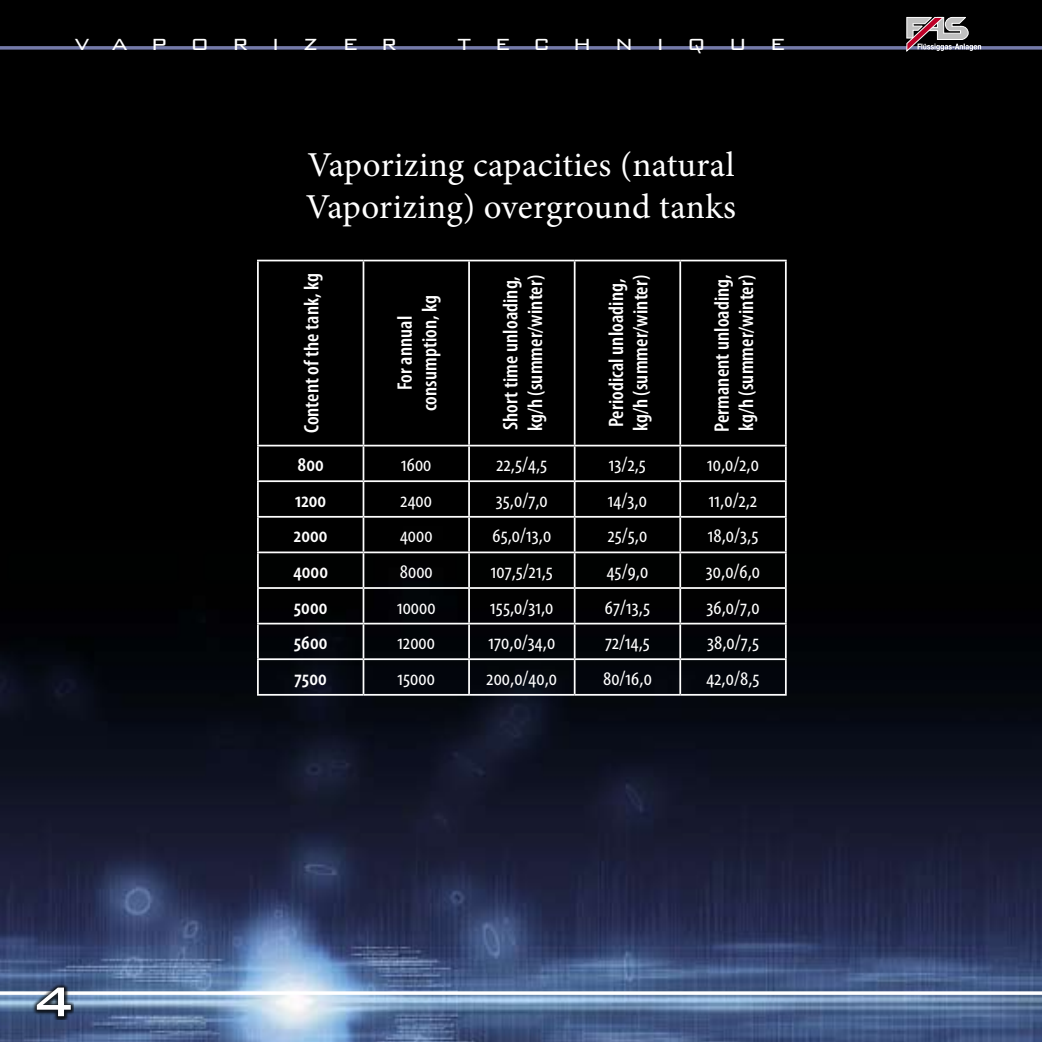
<style>
.page{position:relative;width:1042px;height:1042px;background:#000}
.page>*{position:absolute;margin:0;border:0;box-sizing:border-box;transform-origin:0 0}
.t1{font:54.25px "Bank Gothic Medium C";color:#fff}
.t2{font:35px/42px "Minion Pro";letter-spacing:.01em;color:#fff}
.t3{font:26.25px "Bank Gothic Light C";letter-spacing:.9em;color:#fff}
.t4{font:condensed 21px "Myriad Pro";letter-spacing:.005em;color:#fff}
.t5{font:600 condensed 21px/24.5px "Myriad Pro";letter-spacing:.005em;color:#fff}
</style>
<div class="page">
<img style="left:0;top:442px;width:1042px;height:600px">
<svg style="left:0;top:46px;width:1042px;height:4px;background:#656a93"></svg>
<svg style="left:0;top:991px;width:1042px;height:4px;background:#ebeef3"></svg>
<div style="left:31px;top:981px;width:43px;height:38px;background:#000;opacity:.8"></div>
<svg style="left:906px;top:17px;width:75px;height:35px"></svg>
<hr style="left:257px;top:260px;width:106px;height:1px;background:#fff">
<hr style="left:257px;top:261px;width:2px;height:184px;background:#fff">
<hr style="left:363px;top:260px;width:106px;height:1px;background:#fff">
<hr style="left:363px;top:261px;width:1px;height:184px;background:#fff">
<hr style="left:469px;top:260px;width:106px;height:1px;background:#fff">
<hr style="left:468px;top:261px;width:2px;height:184px;background:#fff">
<hr style="left:575px;top:260px;width:105px;height:1px;background:#fff">
<hr style="left:574px;top:261px;width:1px;height:184px;background:#fff">
<hr style="left:680px;top:260px;width:107px;height:1px;background:#fff">
<hr style="left:679px;top:261px;width:2px;height:184px;background:#fff">
<hr style="left:785px;top:261px;width:2px;height:184px;background:#fff">
<hr style="left:257px;top:445px;width:106px;height:1px;background:#fff">
<hr style="left:257px;top:446px;width:2px;height:34px;background:#fff">
<hr style="left:363px;top:445px;width:106px;height:1px;background:#fff">
<hr style="left:363px;top:446px;width:1px;height:34px;background:#fff">
<hr style="left:469px;top:445px;width:106px;height:1px;background:#fff">
<hr style="left:468px;top:446px;width:2px;height:34px;background:#fff">
<hr style="left:575px;top:445px;width:105px;height:1px;background:#fff">
<hr style="left:574px;top:446px;width:1px;height:34px;background:#fff">
<hr style="left:680px;top:445px;width:107px;height:1px;background:#fff">
<hr style="left:679px;top:446px;width:2px;height:34px;background:#fff">
<hr style="left:785px;top:446px;width:2px;height:34px;background:#fff">
<hr style="left:257px;top:480px;width:106px;height:2px;background:#fff">
<hr style="left:257px;top:482px;width:2px;height:34px;background:#fff">
<hr style="left:363px;top:480px;width:106px;height:2px;background:#fff">
<hr style="left:363px;top:482px;width:1px;height:34px;background:#fff">
<hr style="left:469px;top:480px;width:106px;height:2px;background:#fff">
<hr style="left:468px;top:482px;width:2px;height:34px;background:#fff">
<hr style="left:575px;top:480px;width:105px;height:2px;background:#fff">
<hr style="left:574px;top:482px;width:1px;height:34px;background:#fff">
<hr style="left:680px;top:480px;width:107px;height:2px;background:#fff">
<hr style="left:679px;top:482px;width:2px;height:34px;background:#fff">
<hr style="left:785px;top:482px;width:2px;height:34px;background:#fff">
<hr style="left:257px;top:516px;width:106px;height:2px;background:#fff">
<hr style="left:257px;top:518px;width:2px;height:33px;background:#fff">
<hr style="left:363px;top:516px;width:106px;height:2px;background:#fff">
<hr style="left:363px;top:518px;width:1px;height:33px;background:#fff">
<hr style="left:469px;top:516px;width:106px;height:2px;background:#fff">
<hr style="left:468px;top:518px;width:2px;height:33px;background:#fff">
<hr style="left:575px;top:516px;width:105px;height:2px;background:#fff">
<hr style="left:574px;top:518px;width:1px;height:33px;background:#fff">
<hr style="left:680px;top:516px;width:107px;height:2px;background:#fff">
<hr style="left:679px;top:518px;width:2px;height:33px;background:#fff">
<hr style="left:785px;top:518px;width:2px;height:33px;background:#fff">
<hr style="left:257px;top:551px;width:106px;height:2px;background:#fff">
<hr style="left:257px;top:553px;width:2px;height:34px;background:#fff">
<hr style="left:363px;top:551px;width:106px;height:2px;background:#fff">
<hr style="left:363px;top:553px;width:1px;height:34px;background:#fff">
<hr style="left:469px;top:551px;width:106px;height:2px;background:#fff">
<hr style="left:468px;top:553px;width:2px;height:34px;background:#fff">
<hr style="left:575px;top:551px;width:105px;height:2px;background:#fff">
<hr style="left:574px;top:553px;width:1px;height:34px;background:#fff">
<hr style="left:680px;top:551px;width:107px;height:2px;background:#fff">
<hr style="left:679px;top:553px;width:2px;height:34px;background:#fff">
<hr style="left:785px;top:553px;width:2px;height:34px;background:#fff">
<hr style="left:257px;top:587px;width:106px;height:2px;background:#fff">
<hr style="left:257px;top:589px;width:2px;height:34px;background:#fff">
<hr style="left:363px;top:587px;width:106px;height:2px;background:#fff">
<hr style="left:363px;top:589px;width:1px;height:34px;background:#fff">
<hr style="left:469px;top:587px;width:106px;height:2px;background:#fff">
<hr style="left:468px;top:589px;width:2px;height:34px;background:#fff">
<hr style="left:575px;top:587px;width:105px;height:2px;background:#fff">
<hr style="left:574px;top:589px;width:1px;height:34px;background:#fff">
<hr style="left:680px;top:587px;width:107px;height:2px;background:#fff">
<hr style="left:679px;top:589px;width:2px;height:34px;background:#fff">
<hr style="left:785px;top:589px;width:2px;height:34px;background:#fff">
<hr style="left:257px;top:623px;width:106px;height:1px;background:#fff">
<hr style="left:257px;top:624px;width:2px;height:34px;background:#fff">
<hr style="left:363px;top:623px;width:106px;height:1px;background:#fff">
<hr style="left:363px;top:624px;width:1px;height:34px;background:#fff">
<hr style="left:469px;top:623px;width:106px;height:1px;background:#fff">
<hr style="left:468px;top:624px;width:2px;height:34px;background:#fff">
<hr style="left:575px;top:623px;width:105px;height:1px;background:#fff">
<hr style="left:574px;top:624px;width:1px;height:34px;background:#fff">
<hr style="left:680px;top:623px;width:107px;height:1px;background:#fff">
<hr style="left:679px;top:624px;width:2px;height:34px;background:#fff">
<hr style="left:785px;top:624px;width:2px;height:34px;background:#fff">
<hr style="left:257px;top:658px;width:106px;height:2px;background:#fff">
<hr style="left:257px;top:660px;width:2px;height:34px;background:#fff">
<hr style="left:363px;top:658px;width:106px;height:2px;background:#fff">
<hr style="left:363px;top:660px;width:1px;height:34px;background:#fff">
<hr style="left:469px;top:658px;width:106px;height:2px;background:#fff">
<hr style="left:468px;top:660px;width:2px;height:34px;background:#fff">
<hr style="left:575px;top:658px;width:105px;height:2px;background:#fff">
<hr style="left:574px;top:660px;width:1px;height:34px;background:#fff">
<hr style="left:680px;top:658px;width:107px;height:2px;background:#fff">
<hr style="left:679px;top:660px;width:2px;height:34px;background:#fff">
<hr style="left:785px;top:660px;width:2px;height:34px;background:#fff">
<hr style="left:257px;top:694px;width:106px;height:2px;background:#fff">
<hr style="left:363px;top:694px;width:106px;height:2px;background:#fff">
<hr style="left:469px;top:694px;width:106px;height:2px;background:#fff">
<hr style="left:575px;top:694px;width:105px;height:2px;background:#fff">
<hr style="left:680px;top:694px;width:107px;height:2px;background:#fff">
<p class="t3" style="left:74px;top:29px;width:324px">vaporizer</p>
<p class="t3" style="left:457px;top:29px;width:329px">technique</p>
<h2 class="t2" style="left:306px;top:144px;width:432px">Vaporizing capacities (natural<br>Vaporizing) overground tanks</h2>
<p class="t5" style="left:300px;top:433px;width:162px;rotate:-90deg">Content of the tank, kg</p>
<p class="t5" style="left:393px;top:411px;width:118px;text-align:center;rotate:-90deg">For annual consumption, kg</p>
<p class="t5" style="left:499px;top:431px;width:158px;rotate:-90deg">Short time unloading, kg/h (summer/winter)</p>
<p class="t5" style="left:604px;top:431px;width:158px;rotate:-90deg">Periodical unloading, kg/h (summer/winter)</p>
<p class="t5" style="left:710px;top:432px;width:159px;rotate:-90deg">Permanent unloading, kg/h (summer/winter)</p>
<h1 class="t1" style="left:32px;top:972px;width:43px">4</h1>
<p class="t5" style="left:297px;top:452px;width:28px">800</p>
<p class="t4" style="left:401px;top:452px;width:32px">1600</p>
<p class="t4" style="left:496px;top:452px;width:52px">22,5/4,5</p>
<p class="t4" style="left:609px;top:452px;width:38px">13/2,5</p>
<p class="t4" style="left:707px;top:452px;width:53px">10,0/2,0</p>
<p class="t5" style="left:295px;top:488px;width:33px">1200</p>
<p class="t4" style="left:400px;top:487px;width:33px">2400</p>
<p class="t4" style="left:496px;top:487px;width:53px">35,0/7,0</p>
<p class="t4" style="left:608px;top:487px;width:40px">14/3,0</p>
<p class="t4" style="left:709px;top:487px;width:50px">11,0/2,2</p>
<p class="t5" style="left:294px;top:524px;width:35px">2000</p>
<p class="t4" style="left:400px;top:523px;width:34px">4000</p>
<p class="t4" style="left:492px;top:523px;width:60px">65,0/13,0</p>
<p class="t4" style="left:608px;top:523px;width:41px">25/5,0</p>
<p class="t4" style="left:708px;top:523px;width:52px">18,0/3,5</p>
<p class="t5" style="left:293px;top:559px;width:36px">4000</p>
<p class="t4" style="left:400px;top:558px;width:34px">8000</p>
<p class="t4" style="left:491px;top:558px;width:64px">107,5/21,5</p>
<p class="t4" style="left:607px;top:558px;width:43px">45/9,0</p>
<p class="t4" style="left:706px;top:558px;width:56px">30,0/6,0</p>
<p class="t5" style="left:294px;top:595px;width:35px">5000</p>
<p class="t4" style="left:397px;top:594px;width:40px">10000</p>
<p class="t4" style="left:490px;top:594px;width:65px">155,0/31,0</p>
<p class="t4" style="left:605px;top:594px;width:46px">67/13,5</p>
<p class="t4" style="left:706px;top:594px;width:54px">36,0/7,0</p>
<p class="t5" style="left:294px;top:630px;width:35px">5600</p>
<p class="t4" style="left:397px;top:630px;width:39px">12000</p>
<p class="t4" style="left:488px;top:630px;width:68px">170,0/34,0</p>
<p class="t4" style="left:605px;top:630px;width:46px">72/14,5</p>
<p class="t4" style="left:707px;top:630px;width:53px">38,0/7,5</p>
<p class="t5" style="left:295px;top:666px;width:34px">7500</p>
<p class="t4" style="left:398px;top:665px;width:39px">15000</p>
<p class="t4" style="left:486px;top:665px;width:72px">200,0/40,0</p>
<p class="t4" style="left:603px;top:665px;width:50px">80/16,0</p>
<p class="t4" style="left:706px;top:665px;width:54px">42,0/8,5</p>
</div>
